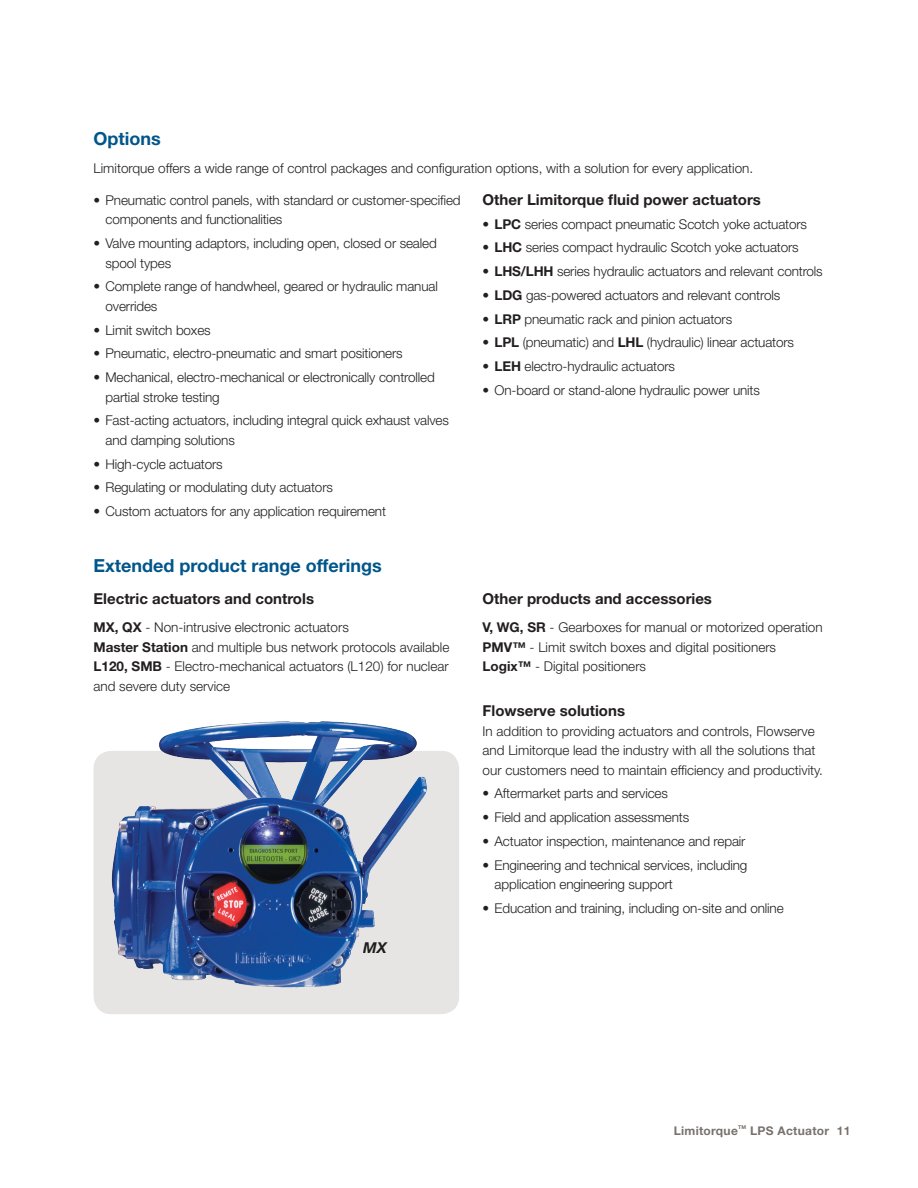
<style>
.page{position:relative;width:918px;height:1188px;background:#fff}
.page>*{position:absolute;margin:0;border:0;box-sizing:border-box;transform-origin:0 0}
.Subhead_Level_1__blu{font:700 18px "Helvetica Neue LT Std";color:#00568a}
.Subhead_Level_2__bla{font:700 15px "Helvetica Neue LT Std";color:#231f20}
.t1{font:italic 700 15px "Helvetica Neue LT Std";color:#231f20}
.Body_copy{font:300 13.5px/19.5px "Helvetica Neue LT Std";letter-spacing:-.01em;color:#231f20}
.Body_copy__2mm{font:300 13.5px/19.5px "Helvetica Neue LT Std";color:#231f20}
.t2{font:700 12px "Helvetica Neue LT Std";letter-spacing:.025em;color:#79716c}
.t3{font:700 5.25px "Helvetica Neue LT Std";color:#79716c}
.s1{font-weight:700}
</style>
<div class="page">
<div style="left:94px;top:751px;width:365px;height:263px;background:#e7e5e3;border-radius:18px"></div>
<img style="left:102px;top:721px;width:325px;height:267px">
<p class="Subhead_Level_1__blu" style="left:94px;top:127px;width:69px">Options</p>
<p class="Body_copy__2mm" style="left:94px;top:158px;width:661px">Limitorque offers a wide range of control packages and configuration options, with a solution for every application.</p>
<p class="Body_copy" style="left:106px;top:190px;width:357px;text-indent:-12px">• Pneumatic control panels, with standard or customer-specified components and functionalities</p>
<p class="Body_copy" style="left:106px;top:233px;width:333px;text-indent:-12px">• Valve mounting adaptors, including open, closed or sealed spool types</p>
<p class="Body_copy" style="left:106px;top:277px;width:334px;text-indent:-12px">• Complete range of handwheel, geared or hydraulic manual overrides</p>
<p class="Body_copy" style="left:94px;top:320px;width:119px">• Limit switch boxes</p>
<p class="Body_copy" style="left:94px;top:344px;width:311px">• Pneumatic, electro-pneumatic and smart positioners</p>
<p class="Body_copy" style="left:106px;top:367px;width:331px;text-indent:-12px">• Mechanical, electro-mechanical or electronically controlled partial stroke testing</p>
<p class="Body_copy" style="left:106px;top:411px;width:345px;text-indent:-12px">• Fast-acting actuators, including integral quick exhaust valves and damping solutions</p>
<p class="Body_copy" style="left:94px;top:454px;width:131px">• High-cycle actuators</p>
<p class="Body_copy" style="left:94px;top:478px;width:241px">• Regulating or modulating duty actuators</p>
<p class="Body_copy" style="left:94px;top:501px;width:294px">• Custom actuators for any application requirement</p>
<p class="Subhead_Level_2__bla" style="left:483px;top:190px;width:280px">Other Limitorque fluid power actuators</p>
<p class="Body_copy" style="left:483px;top:214px;width:326px"><span class="s1">• LPC</span> series compact pneumatic Scotch yoke actuators</p>
<p class="Body_copy" style="left:483px;top:238px;width:318px"><span class="s1">• LHC</span> series compact hydraulic Scotch yoke actuators</p>
<p class="Body_copy" style="left:483px;top:261px;width:342px"><span class="s1">• LHS/LHH</span> series hydraulic actuators and relevant controls</p>
<p class="Body_copy" style="left:483px;top:285px;width:299px"><span class="s1">• LDG</span> gas-powered actuators and relevant controls</p>
<p class="Body_copy" style="left:483px;top:309px;width:251px"><span class="s1">• LRP</span> pneumatic rack and pinion actuators</p>
<p class="Body_copy" style="left:483px;top:333px;width:313px"><span class="s1">• LPL</span> (pneumatic) and <span class="s1">LHL</span> (hydraulic) linear actuators</p>
<p class="Body_copy" style="left:483px;top:356px;width:194px"><span class="s1">• LEH</span> electro-hydraulic actuators</p>
<p class="Body_copy" style="left:483px;top:380px;width:279px">• On-board or stand-alone hydraulic power units</p>
<p class="Subhead_Level_1__blu" style="left:94px;top:554px;width:290px">Extended product range offerings</p>
<p class="Subhead_Level_2__bla" style="left:94px;top:589px;width:222px">Electric actuators and controls</p>
<p class="Body_copy" style="left:94px;top:617px;width:257px"><span class="s1">MX, QX</span> - Non-intrusive electronic actuators</p>
<p class="Body_copy" style="left:94px;top:637px;width:357px"><span class="s1">Master Station</span> and multiple bus network protocols available</p>
<p class="Body_copy__2mm" style="left:94px;top:656px;width:357px"><span class="s1">L120, SMB</span> - Electro-mechanical actuators (L120) for nuclear and severe duty service</p>
<p class="t1" style="left:363px;top:938px;width:25px">MX</p>
<p class="Subhead_Level_2__bla" style="left:483px;top:589px;width:231px">Other products and accessories</p>
<p class="Body_copy" style="left:483px;top:617px;width:342px"><span class="s1">V, WG, SR</span> - Gearboxes for manual or motorized operation</p>
<p class="Body_copy" style="left:483px;top:637px;width:295px"><span class="s1">PMV™</span> - Limit switch boxes and digital positioners</p>
<p class="Body_copy" style="left:483px;top:656px;width:165px"><span class="s1">Logix™</span> - Digital positioners</p>
<p class="Subhead_Level_2__bla" style="left:483px;top:702px;width:144px">Flowserve solutions</p>
<p class="Body_copy" style="left:483px;top:721px;width:342px">In addition to providing actuators and controls, Flowserve and Limitorque lead the industry with all the solutions that our customers need to maintain efficiency and productivity.</p>
<p class="Body_copy" style="left:483px;top:784px;width:187px">• Aftermarket parts and services</p>
<p class="Body_copy" style="left:483px;top:807px;width:208px">• Field and application assessments</p>
<p class="Body_copy" style="left:483px;top:831px;width:264px">• Actuator inspection, maintenance and repair</p>
<p class="Body_copy" style="left:495px;top:855px;width:254px;text-indent:-12px">• Engineering and technical services, including application engineering support</p>
<p class="Body_copy" style="left:483px;top:898px;width:303px">• Education and training, including on-site and online</p>
<p class="t2" style="left:674px;top:1124px;width:66px">Limitorque</p>
<p class="t3" style="left:738px;top:1124px;width:10px">TM</p>
<p class="t2" style="left:750px;top:1124px;width:102px">LPS Actuator 11</p>
</div>
